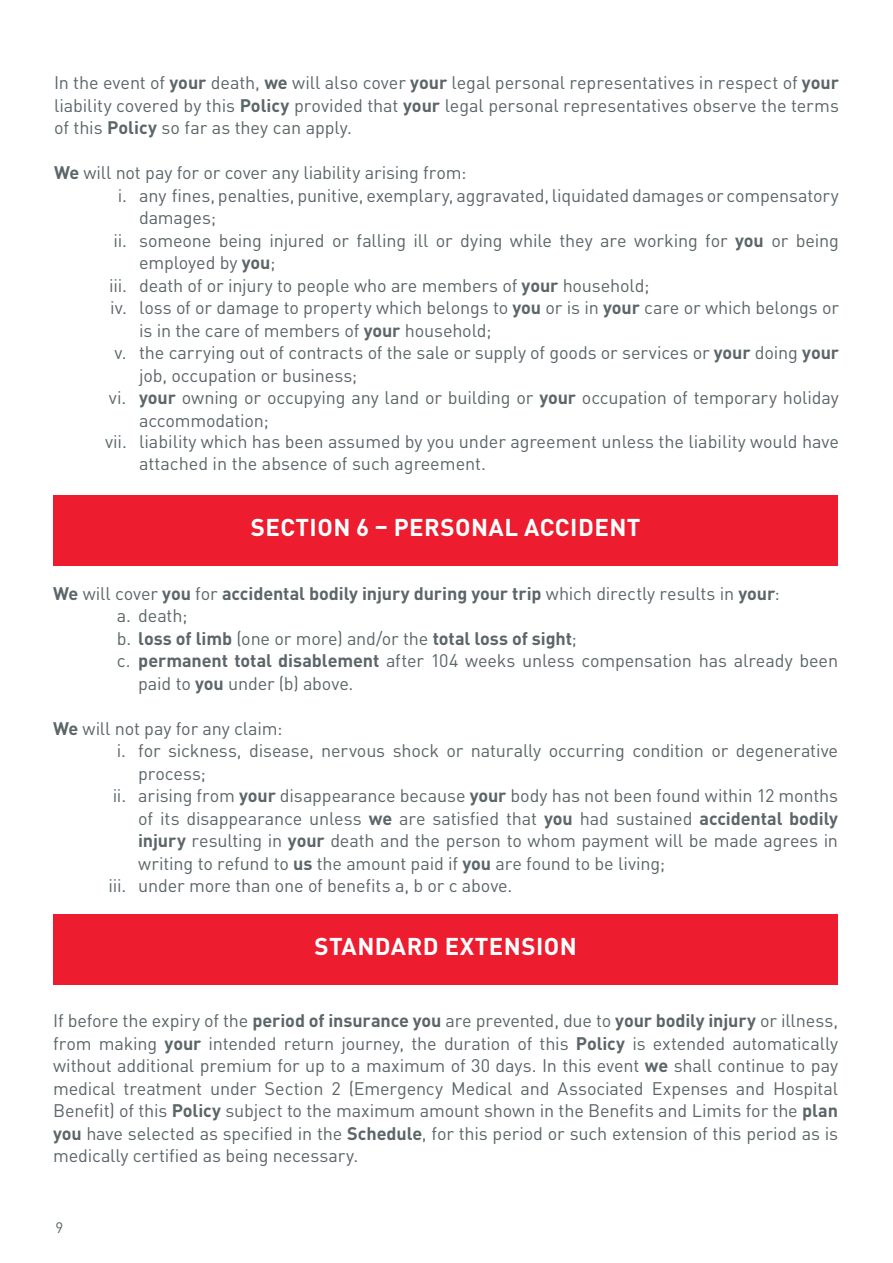
<style>
.page{position:relative;width:893px;height:1263px;background:#fff}
.page>*{position:absolute;margin:0;border:0;box-sizing:border-box;transform-origin:0 0}
.t1{font:700 24px "DIN Pro";letter-spacing:.02em;color:#fff}
.t2{font:18px/22.5px "DIN Pro";letter-spacing:-.01em;color:#5c6568;text-align:justify}
.t3{font:700 18px "DIN Pro";letter-spacing:-.005em;color:#5c6568}
.t4{font:15px "DIN Pro";color:#5c6568}
.s1{font-weight:700}
.s2{font-weight:400}
</style>
<div class="page">
<div style="left:53px;top:495px;width:785px;height:71px;background:#ed1c2f"></div>
<div style="left:53px;top:914px;width:785px;height:70px;background:#ed1c2f"></div>
<p class="t2" style="left:54px;top:70px;width:786px">In the event of <span class="s1">your</span> death, <span class="s1">we</span> will also cover <span class="s1">your</span> legal personal representatives in respect of <span class="s1">your </span>liability covered by this <span class="s1">Policy</span> provided that <span class="s1">your</span> legal personal representatives observe the terms of this <span class="s1">Policy</span> so far as they can apply.</p>
<p class="t2" style="left:54px;top:160px;width:414px"><span class="s1">We</span> will not pay for or cover any liability arising from:</p>
<p class="t2" style="left:118px;top:182px;width:723px">i. any fines, penalties, punitive, exemplary, aggravated, liquidated damages or compensatory</p>
<p class="t2" style="left:139px;top:205px;width:78px">damages;</p>
<p class="t2" style="left:114px;top:227px;width:727px">ii. someone being injured or falling ill or dying while they are working for <span class="s1">you</span> or being</p>
<p class="t2" style="left:139px;top:250px;width:138px">employed by <span class="s1">you</span>;</p>
<p class="t2" style="left:109px;top:272px;width:542px">iii. death of or injury to people who are members of <span class="s1">your</span> household;</p>
<p class="t2" style="left:110px;top:295px;width:730px">iv. loss of or damage to property which belongs to <span class="s1">you</span> or is in <span class="s1">your</span> care or which belongs or</p>
<p class="t2" style="left:139px;top:317px;width:354px">is in the care of members of <span class="s1">your</span> household;</p>
<p class="t2" style="left:114px;top:340px;width:726px">v. the carrying out of contracts of the sale or supply of goods or services or <span class="s1">your</span> doing <span class="s1">your</span></p>
<p class="t2" style="left:139px;top:362px;width:220px">job, occupation or business;</p>
<p class="t2" style="left:109px;top:385px;width:732px">vi. <span class="s1">your</span> owning or occupying any land or building or <span class="s1">your</span> occupation of temporary holiday</p>
<p class="t2" style="left:139px;top:407px;width:131px">accommodation;</p>
<p class="t2" style="left:105px;top:429px;width:735px">vii. liability which has been assumed by you under agreement unless the liability would have</p>
<p class="t2" style="left:139px;top:451px;width:349px">attached in the absence of such agreement.</p>
<h1 class="t1" style="left:251px;top:507px;width:391px">SECTION 6 – PERSONAL ACCIDENT</h1>
<p class="t3" style="left:53px;top:578px;width:728px">We <span class="s2">will cover</span> you <span class="s2">for</span> accidental bodily injury during your trip <span class="s2">which directly results in</span> your<span class="s2">:</span></p>
<p class="t2" style="left:117px;top:603px;width:72px">a. death;</p>
<p class="t3" style="left:117px;top:623px;width:461px"><span class="s2">b.</span> loss of limb <span class="s2">(one or more) and/or the</span> total loss of sight<span class="s2">;</span></p>
<p class="t2" style="left:117px;top:648px;width:723px">c. <span class="s1">permanent total disablement</span> after 104 weeks unless compensation has already been</p>
<p class="t2" style="left:138px;top:670px;width:217px">paid to <span class="s1">you</span> under (b) above.</p>
<p class="t2" style="left:53px;top:715px;width:231px"><span class="s1">We</span> will not pay for any claim:</p>
<p class="t2" style="left:117px;top:738px;width:723px">i. for sickness, disease, nervous shock or naturally occurring condition or degenerative</p>
<p class="t2" style="left:138px;top:760px;width:69px">process;</p>
<p class="t2" style="left:113px;top:783px;width:727px">ii. arising from <span class="s1">your</span> disappearance because <span class="s1">your</span> body has not been found within 12 months</p>
<p class="t2" style="left:138px;top:805px;width:701px">of its disappearance unless <span class="s1">we</span> are satisfied that <span class="s1">you</span> had sustained <span class="s1">accidental bodily</span></p>
<p class="t2" style="left:138px;top:828px;width:701px"><span class="s1">injury</span> resulting in <span class="s1">your</span> death and the person to whom payment will be made agrees in</p>
<p class="t2" style="left:138px;top:850px;width:528px">writing to refund to <span class="s1">us</span> the amount paid if <span class="s1">you</span> are found to be living;</p>
<p class="t2" style="left:108px;top:873px;width:406px">iii. under more than one of benefits a, b or c above.</p>
<h1 class="t1" style="left:314px;top:926px;width:264px">STANDARD EXTENSION</h1>
<p class="t2" style="left:53px;top:1007px;width:786px">If before the expiry of the <span class="s1">period of insurance you</span> are prevented, due to <span class="s1">your bodily injury</span> or illness, from making <span class="s1">your</span> intended return journey, the duration of this <span class="s1">Policy</span> is extended automatically without additional premium for up to a maximum of 30 days. In this event <span class="s1">we</span> shall continue to pay medical treatment under Section 2 (Emergency Medical and Associated Expenses and Hospital Benefit) of this <span class="s1">Policy</span> subject to the maximum amount shown in the Benefits and Limits for the <span class="s1">plan you</span> have selected as specified in the <span class="s1">Schedule</span>, for this period or such extension of this period as is medically certified as being necessary.</p>
<p class="t4" style="left:55px;top:1216px;width:9px">9</p>
</div>
